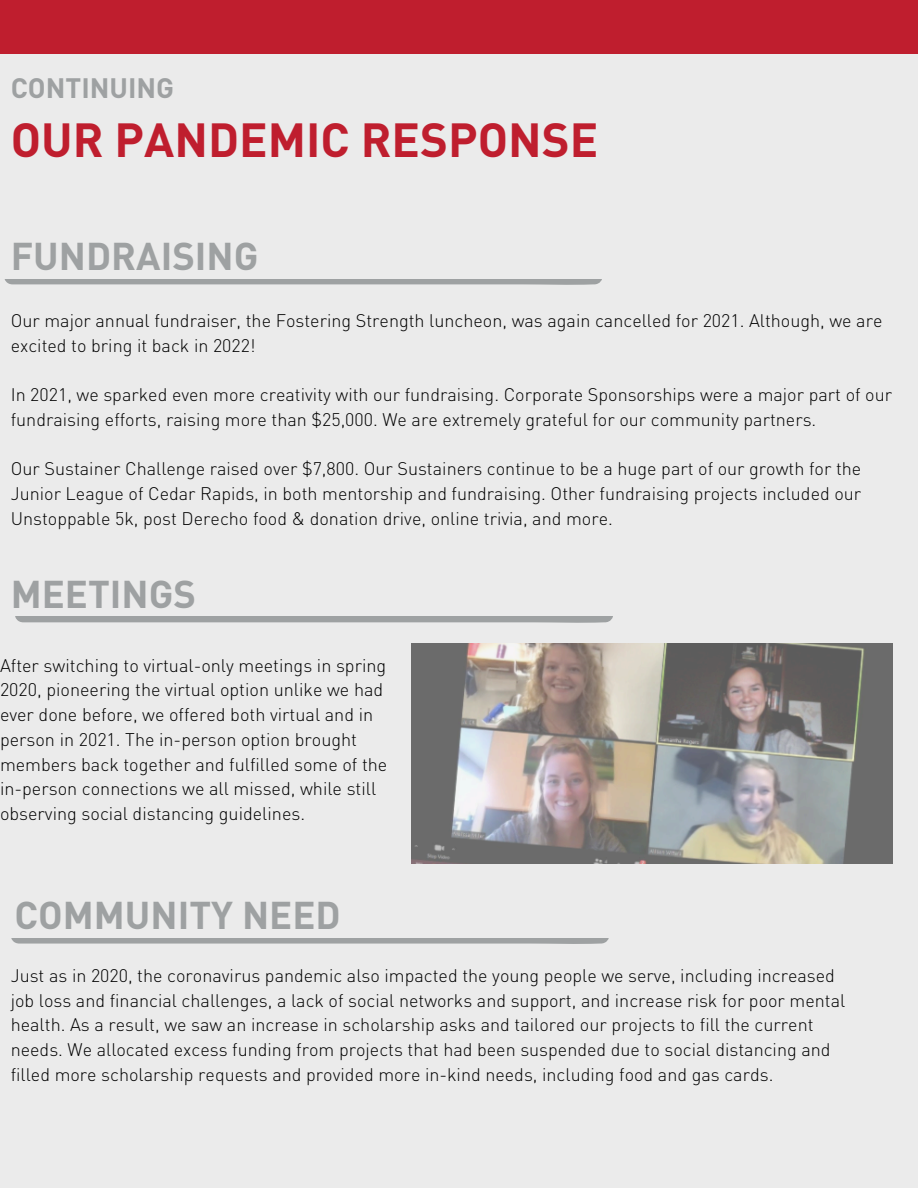
<style>
.page{position:relative;width:918px;height:1188px;background:#ebebeb}
.page>*{position:absolute;margin:0;border:0;box-sizing:border-box;transform-origin:0 0}
.t1{font:700 47.25px "DINOT";color:#bf1e2e}
.t2{font:700 38.25px "DINOT";color:#9ea1a2}
.t3{font:700 27.75px "DINOT";color:#9ea1a2}
.t4{font:300 18px/24.8px "DINOT";color:#000}
</style>
<div class="page">
<div style="left:0;top:0;width:918px;height:54px;background:#bf1e2e"></div>
<svg style="left:4px;top:279px;width:598px;height:6px;background:#a5a8a9"></svg>
<svg style="left:15px;top:617px;width:598px;height:6px;background:#a6a9aa"></svg>
<svg style="left:11px;top:938px;width:598px;height:6px;background:#a3a6a7"></svg>
<img style="left:411px;top:643px;width:482px;height:221px">
<p class="t3" style="left:11px;top:69px;width:165px">CONTINUING</p>
<p class="t1" style="left:11px;top:108px;width:589px">OUR PANDEMIC RESPONSE</p>
<p class="t2" style="left:11px;top:230px;width:249px">FUNDRAISING</p>
<h2 class="t4" style="left:11px;top:307px;width:873px">Our major annual fundraiser, the Fostering Strength luncheon, was again cancelled for 2021. Although, we are excited to bring it back in 2022!</h2>
<p class="t4" style="left:11px;top:381px;width:883px">In 2021, we sparked even more creativity with our fundraising. Corporate Sponsorships were a major part of our fundraising efforts, raising more than $25,000. We are extremely grateful for our community partners.</p>
<p class="t4" style="left:11px;top:456px;width:852px;text-align:justify">Our Sustainer Challenge raised over $7,800. Our Sustainers continue to be a huge part of our growth for the Junior League of Cedar Rapids, in both mentorship and fundraising. Other fundraising projects included our Unstoppable 5k, post Derecho food &amp; donation drive, online trivia, and more.</p>
<p class="t2" style="left:11px;top:568px;width:187px">MEETINGS</p>
<h2 class="t4" style="left:0;top:652px;width:389px">After switching to virtual-only meetings in spring 2020, pioneering the virtual option unlike we had ever done before, we offered both virtual and in person in 2021. The in-person option brought members back together and fulfilled some of the in-person connections we all missed, while still observing social distancing guidelines.</h2>
<p class="t2" style="left:15px;top:889px;width:328px">COMMUNITY NEED</p>
<h1 class="t4" style="left:11px;top:962px;width:836px">Just as in 2020, the coronavirus pandemic also impacted the young people we serve, including increased job loss and financial challenges, a lack of social networks and support, and increase risk for poor mental health. As a result, we saw an increase in scholarship asks and tailored our projects to fill the current needs. We allocated excess funding from projects that had been suspended due to social distancing and filled more scholarship requests and provided more in-kind needs, including food and gas cards.</h1>
</div>
